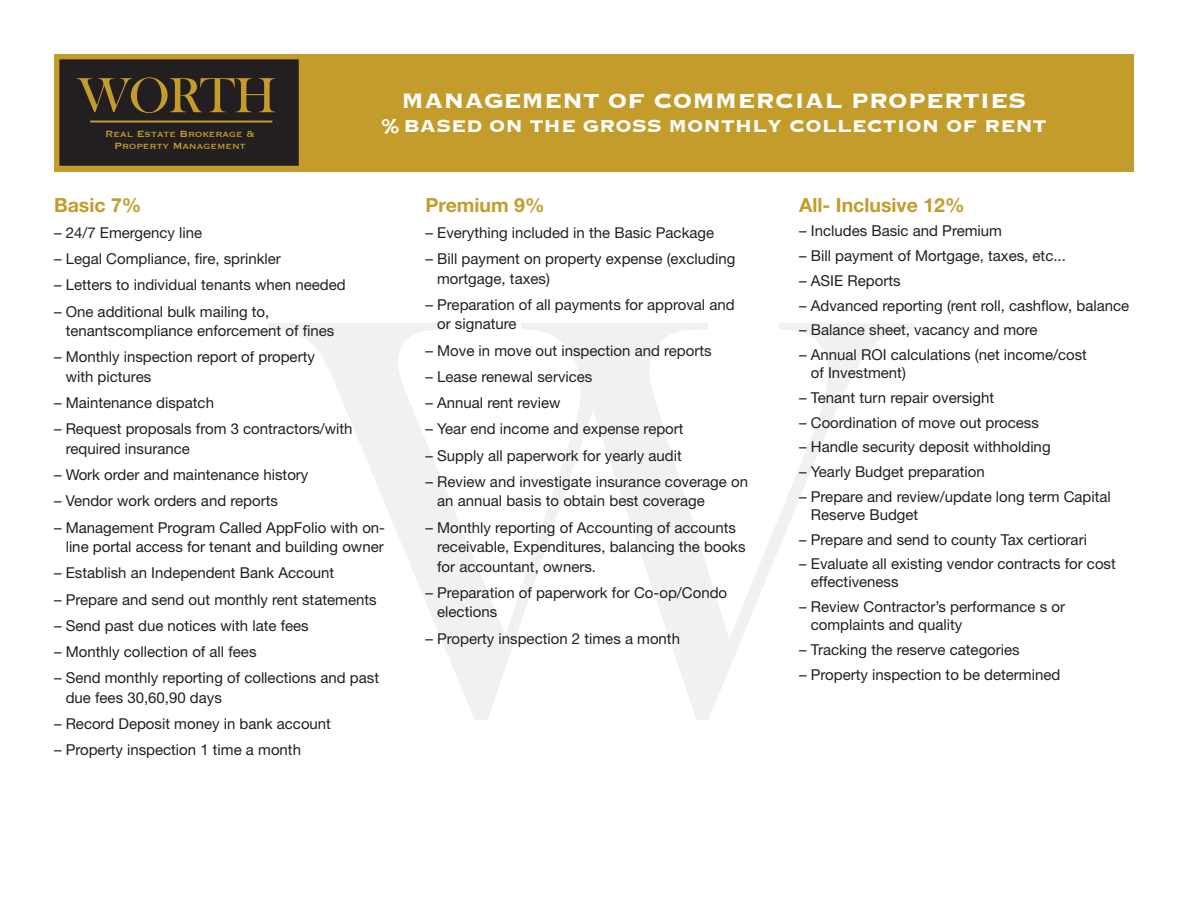
<style>
.page{position:relative;width:1188px;height:918px;background:#fff}
.page>*{position:absolute;margin:0;border:0;box-sizing:border-box;transform-origin:0 0}
.t1{font:51.15px "Bask Old Face";letter-spacing:-.03em;color:#c39c2b}
.t2{font:700 27px "Copperplate";color:#fff}
.t3{font:700 22.5px "Copperplate";color:#fff}
.t4{font:700 19.5px "Helvetica Neue LT Std";color:#c39c2b}
.t5{font:15px/19.5px "Helvetica Neue LT Std";color:#231f20}
.t6{font:11.7px/12.3px "Copperplate";color:#c39c2b;text-align:center}
</style>
<div class="page">
<div style="left:54px;top:54px;width:1080px;height:117px;background:#c39c2b"></div>
<div style="left:57px;top:57px;width:244px;height:111px;background:#231f20"></div>
<div style="left:54px;top:54px;width:250px;height:117px;border:5px solid #c39c2b"></div>
<hr style="left:90px;top:121px;width:182px;height:2px;background:#c39c2b">
<svg style="left:268px;top:323px;width:645px;height:397px"></svg>
<p class="t1" style="left:77px;top:67px;width:200px">WORTH</p>
<p class="t6" style="left:105px;top:127px;width:151px">Real Estate Brokerage &amp;<br>Property Management</p>
<p class="t2" style="left:402px;top:83px;width:626px">MANAGEMENT OF COMMERCIAL PROPERTIES</p>
<p class="t3" style="left:381px;top:111px;width:667px">%BASED ON THE GROSS MONTHLY COLLECTION OF RENT</p>
<p class="t4" style="left:54px;top:193px;width:89px">Basic 7%</p>
<p class="t5" style="left:54px;top:223px;width:150px">– 24/7 Emergency line</p>
<p class="t5" style="left:54px;top:249px;width:228px">– Legal Compliance, fire, sprinkler</p>
<p class="t5" style="left:54px;top:275px;width:293px">– Letters to individual tenants when needed</p>
<p class="t5" style="left:66px;top:301px;width:270px;text-indent:-12px">– One additional bulk mailing to, tenantscompliance enforcement of fines</p>
<p class="t5" style="left:66px;top:347px;width:251px;text-indent:-12px">– Monthly inspection report of property with pictures</p>
<p class="t5" style="left:54px;top:393px;width:162px">– Maintenance dispatch</p>
<p class="t5" style="left:66px;top:419px;width:288px;text-indent:-12px">– Request proposals from 3 contractors/with required insurance</p>
<p class="t5" style="left:54px;top:465px;width:256px">– Work order and maintenance history</p>
<p class="t5" style="left:54px;top:491px;width:225px">– Vendor work orders and reports</p>
<p class="t5" style="left:54px;top:517px;width:333px;text-align:right">– Management Program Called AppFolio with on&shy;line portal access for tenant and building owner</p>
<p class="t5" style="left:54px;top:563px;width:282px">– Establish an Independent Bank Account</p>
<p class="t5" style="left:54px;top:589px;width:324px">– Prepare and send out monthly rent statements</p>
<p class="t5" style="left:54px;top:616px;width:256px">– Send past due notices with late fees</p>
<p class="t5" style="left:54px;top:642px;width:204px">– Monthly collection of all fees</p>
<p class="t5" style="left:66px;top:668px;width:315px;text-indent:-12px">– Send monthly reporting of collections and past due fees 30,60,90 days</p>
<p class="t5" style="left:54px;top:714px;width:279px">– Record Deposit money in bank account</p>
<p class="t5" style="left:54px;top:740px;width:249px">– Property inspection 1 time a month</p>
<p class="t4" style="left:426px;top:193px;width:121px">Premium 9%</p>
<p class="t5" style="left:426px;top:223px;width:290px">– Everything included in the Basic Package</p>
<p class="t5" style="left:437px;top:249px;width:300px;text-indent:-12px">– Bill payment on property expense (excluding mortgage, taxes)</p>
<p class="t5" style="left:437px;top:295px;width:299px;text-indent:-12px">– Preparation of all payments for approval and or signature</p>
<p class="t5" style="left:426px;top:340px;width:288px">– Move in move out inspection and reports</p>
<p class="t5" style="left:426px;top:367px;width:168px">– Lease renewal services</p>
<p class="t5" style="left:426px;top:393px;width:137px">– Annual rent review</p>
<p class="t5" style="left:426px;top:419px;width:260px">– Year end income and expense report</p>
<p class="t5" style="left:426px;top:445px;width:258px">– Supply all paperwork for yearly audit</p>
<p class="t5" style="left:437px;top:472px;width:312px;text-indent:-12px">– Review and investigate insurance coverage on an annual basis to obtain best coverage</p>
<p class="t5" style="left:437px;top:517px;width:310px;text-indent:-12px">– Monthly reporting of Accounting of accounts receivable, Expenditures, balancing the books for accountant, owners.</p>
<p class="t5" style="left:437px;top:583px;width:291px;text-indent:-12px">– Preparation of paperwork for Co-op/Condo elections</p>
<p class="t5" style="left:426px;top:628px;width:256px">– Property inspection 2 times a month</p>
<p class="t4" style="left:799px;top:193px;width:167px">All- Inclusive 12%</p>
<p class="t5" style="left:799px;top:221px;width:204px">– Includes Basic and Premium</p>
<p class="t5" style="left:799px;top:246px;width:268px">– Bill payment of Mortgage, taxes, etc...</p>
<p class="t5" style="left:799px;top:271px;width:103px">– ASIE Reports</p>
<p class="t5" style="left:799px;top:295px;width:332px">– Advanced reporting (rent roll, cashflow, balance</p>
<p class="t5" style="left:799px;top:320px;width:240px">– Balance sheet, vacancy and more</p>
<p class="t5" style="left:811px;top:346px;width:278px;line-height:18px;text-indent:-12px">– Annual ROI calculations (net income/cost of Investment)</p>
<p class="t5" style="left:799px;top:388px;width:197px">– Tenant turn repair oversight</p>
<p class="t5" style="left:799px;top:412px;width:241px">– Coordination of move out process</p>
<p class="t5" style="left:799px;top:437px;width:253px">– Handle security deposit withholding</p>
<p class="t5" style="left:799px;top:462px;width:187px">– Yearly Budget preparation</p>
<p class="t5" style="left:811px;top:487px;width:302px;line-height:18px;text-indent:-12px">– Prepare and review/update long term Capital<br>Reserve Budget</p>
<p class="t5" style="left:799px;top:529px;width:289px">– Prepare and send to county Tax certiorari</p>
<p class="t5" style="left:811px;top:555px;width:307px;line-height:18px;text-indent:-12px">– Evaluate all existing vendor contracts for cost effectiveness</p>
<p class="t5" style="left:811px;top:598px;width:256px;line-height:18px;text-indent:-12px">– Review Contractor’s performance s or complaints and quality</p>
<p class="t5" style="left:799px;top:640px;width:222px">– Tracking the reserve categories</p>
<p class="t5" style="left:799px;top:664px;width:263px">– Property inspection to be determined</p>
</div>
